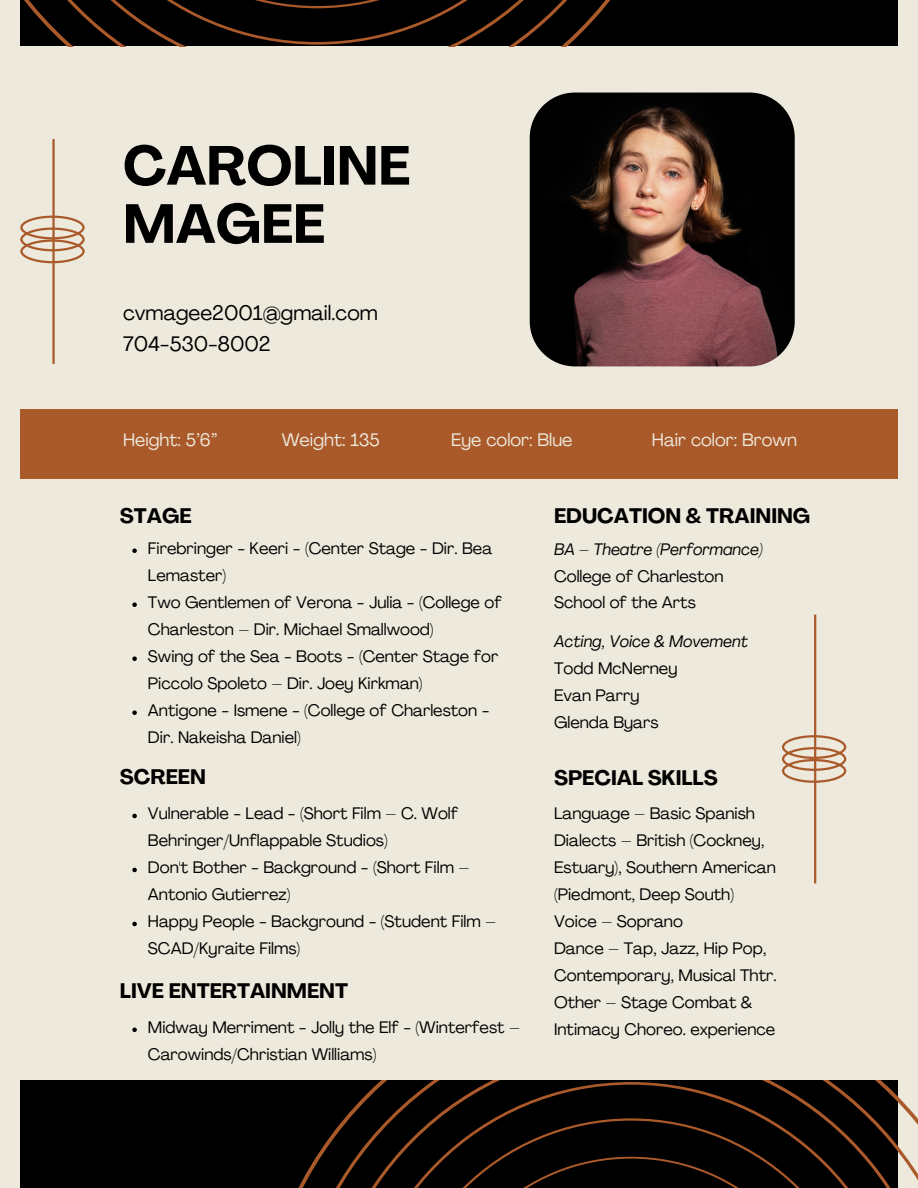
<style>
.page{position:relative;width:918px;height:1188px;background:#ede9dc}
.page>*{position:absolute;margin:0;border:0;box-sizing:border-box;transform-origin:0 0}
.t1{font:700 54.3px/58.2px "Agrandir";color:#000}
.t2{font:700 20.7px "Agrandir";color:#000}
.t3{font:20.7px/30.8px "Agrandir";color:#000}
.t4{font:17.85px "Agrandir";color:#ede9dc}
.t5{font:16.5px/27px "Agrandir";color:#000}
.t6{font:italic 16.5px "Agrandir";color:#000}
</style>
<div class="page">
<div style="left:20px;top:410px;width:878px;height:69px;background:#aa5a2a"></div>
<div style="left:20px;top:1081px;width:878px;height:107px;background:#000"></div>
<div style="left:20px;top:0;width:878px;height:46px;background:#000"></div>
<img style="left:530px;top:93px;width:265px;height:273px;border-radius:45px">
<svg style="left:298px;top:1081px;width:620px;height:107px"></svg>
<svg style="left:24px;top:0;width:587px;height:46px"></svg>
<hr style="left:814px;top:615px;width:2px;height:268px;background:#aa5a2a">
<hr style="left:52px;top:139px;width:3px;height:225px;background:#aa5a2a">
<svg style="left:782px;top:735px;width:64px;height:48px"></svg>
<svg style="left:20px;top:216px;width:64px;height:47px"></svg>
<svg style="left:132px;top:548px;width:5px;height:5px"></svg>
<svg style="left:132px;top:602px;width:5px;height:5px"></svg>
<svg style="left:132px;top:656px;width:5px;height:5px"></svg>
<svg style="left:132px;top:710px;width:5px;height:5px"></svg>
<svg style="left:132px;top:814px;width:5px;height:4px"></svg>
<svg style="left:132px;top:868px;width:5px;height:4px"></svg>
<svg style="left:132px;top:922px;width:5px;height:4px"></svg>
<svg style="left:132px;top:1028px;width:5px;height:4px"></svg>
<h2 class="t1" style="left:123px;top:142px;width:289px">CAROLINE<br>MAGEE</h2>
<p class="t3" style="left:123px;top:300px;width:256px">cvmagee2001@gmail.com<br>704-530-8002</p>
<p class="t4" style="left:123px;top:433px;width:96px">Height: 5’6”</p>
<h2 class="t4" style="left:282px;top:433px;width:99px">Weight: 135</h2>
<p class="t4" style="left:451px;top:433px;width:123px">Eye color: Blue</p>
<p class="t4" style="left:652px;top:433px;width:146px">Hair color: Brown</p>
<p class="t2" style="left:120px;top:507px;width:73px">STAGE</p>
<p class="t2" style="left:554px;top:507px;width:258px">EDUCATION &amp; TRAINING</p>
<p class="t5" style="left:148px;top:536px;width:346px">Firebringer - Keeri - (Center Stage - Dir. Bea<br>Lemaster)</p>
<p class="t5" style="left:148px;top:590px;width:355px">Two Gentlemen of Verona - Julia - (College of<br>Charleston – Dir. Michael Smallwood)</p>
<p class="t5" style="left:148px;top:644px;width:352px">Swing of the Sea - Boots - (Center Stage for<br>Piccolo Spoleto – Dir. Joey Kirkman)</p>
<p class="t5" style="left:148px;top:698px;width:343px">Antigone - Ismene - (College of Charleston -<br>Dir. Nakeisha Daniel)</p>
<h1 class="t6" style="left:554px;top:542px;width:210px">BA – Theatre (Performance)</h1>
<h3 class="t5" style="left:554px;top:564px;width:171px">College of Charleston</h3>
<p class="t5" style="left:554px;top:591px;width:143px">School of the Arts</p>
<p class="t6" style="left:554px;top:635px;width:195px">Acting, Voice &amp; Movement</p>
<p class="t5" style="left:554px;top:656px;width:125px">Todd McNerney</p>
<p class="t5" style="left:554px;top:683px;width:87px">Evan Parry</p>
<p class="t5" style="left:554px;top:710px;width:106px">Glenda Byars</p>
<h2 class="t2" style="left:120px;top:769px;width:87px">SCREEN</h2>
<p class="t2" style="left:554px;top:769px;width:165px">SPECIAL SKILLS</p>
<p class="t5" style="left:148px;top:802px;width:312px">Vulnerable - Lead - (Short Film – C. Wolf<br>Behringer/Unflappable Studios)</p>
<p class="t5" style="left:148px;top:856px;width:323px">Don't Bother - Background - (Short Film –<br>Antonio Gutierrez)</p>
<p class="t5" style="left:148px;top:910px;width:350px">Happy People - Background - (Student Film –<br>SCAD/Kyraite Films)</p>
<p class="t2" style="left:120px;top:982px;width:230px">LIVE ENTERTAINMENT</p>
<p class="t5" style="left:148px;top:1016px;width:374px">Midway Merriment - Jolly the Elf - (Winterfest –<br>Carowinds/Christian Williams)</p>
<p class="t5" style="left:554px;top:802px;width:202px">Language – Basic Spanish</p>
<p class="t5" style="left:554px;top:829px;width:223px">Dialects – British (Cockney,<br>Estuary), Southern American (Piedmont, Deep South)</p>
<h2 class="t5" style="left:554px;top:910px;width:130px">Voice – Soprano</h2>
<p class="t5" style="left:554px;top:937px;width:224px">Dance – Tap, Jazz, Hip Pop,<br>Contemporary, Musical Thtr.</p>
<p class="t5" style="left:554px;top:991px;width:223px">Other – Stage Combat &amp;<br>Intimacy Choreo. experience</p>
</div>
